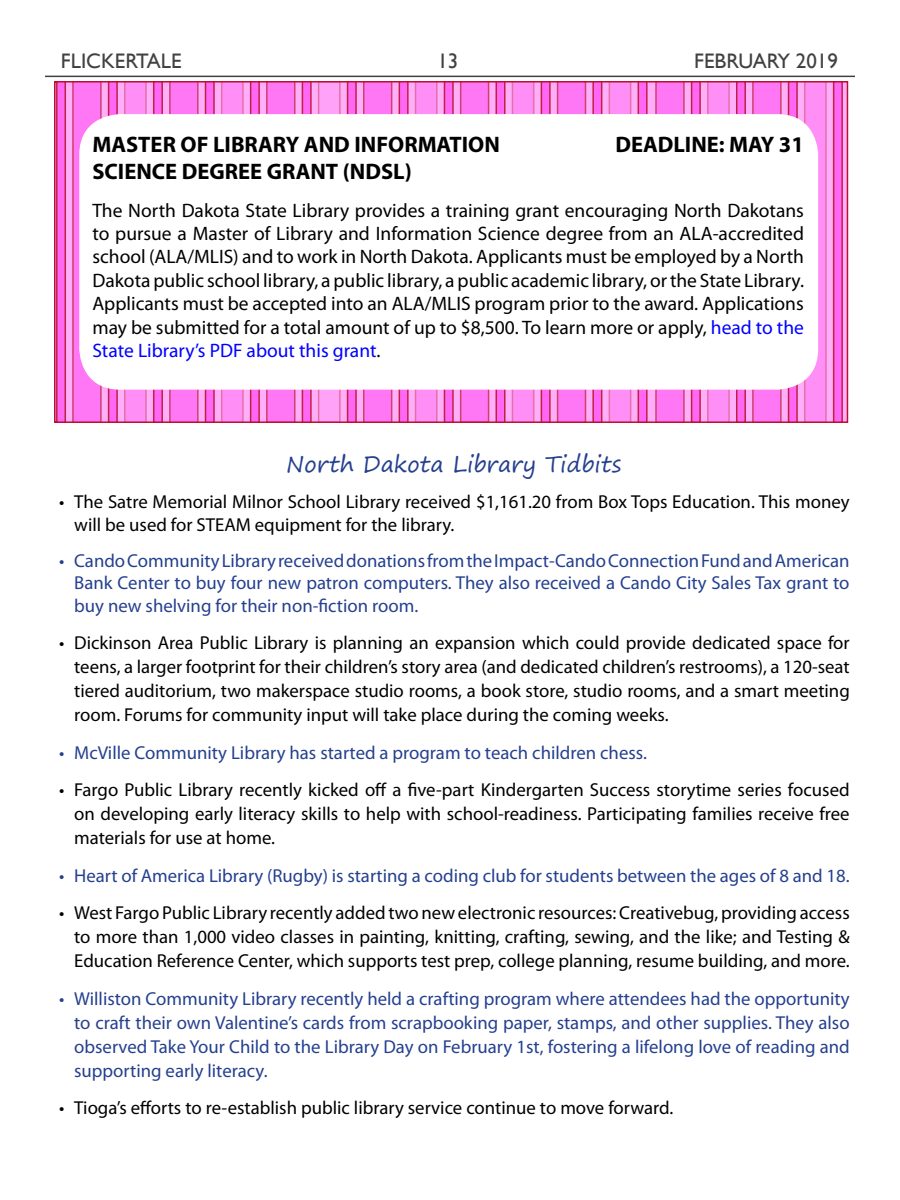
<style>
.page{position:relative;width:900px;height:1200px;background:#fff}
.page>*{position:absolute;margin:0;border:0;box-sizing:border-box;transform-origin:0 0}
.t1{font:700 22.5px "Myriad Pro";color:#000}
.t2{font:22.5px "Segoe Print";color:#25408f}
.t3{font:21px "Gill Sans";color:#414042}
.t4{font:19.5px/23.4px "Myriad Pro";color:#000;text-align:justify}
.t5{font:18.75px/24px "Myriad Pro";color:#000;text-align:justify}
.t6{font:18.75px/24px "Myriad Pro";color:#25408f;text-align:justify}
.s1{color:#00f}
</style>
<div class="page">
<hr style="left:45px;top:76px;width:810px;height:1px;background:#414042">
<div style="left:54px;top:81px;width:794px;height:342px;background:#ffaff9;border:2px solid #bc0f31"></div>
<svg style="left:72px;top:81px;width:30px;height:342px;fill:#ff77f5"></svg>
<svg style="left:266px;top:81px;width:29px;height:342px;fill:#ff77f5"></svg>
<svg style="left:460px;top:81px;width:29px;height:342px;fill:#ff77f5"></svg>
<svg style="left:655px;top:81px;width:30px;height:342px;fill:#ff77f5"></svg>
<svg style="left:169px;top:81px;width:30px;height:342px;fill:#ff77f5"></svg>
<svg style="left:363px;top:81px;width:29px;height:342px;fill:#ff77f5"></svg>
<svg style="left:557px;top:81px;width:29px;height:342px;fill:#ff77f5"></svg>
<svg style="left:752px;top:81px;width:30px;height:342px;fill:#ff77f5"></svg>
<svg style="left:124px;top:81px;width:23px;height:342px;fill:#ff8ff7"></svg>
<div style="left:319px;top:82px;width:21px;height:340px;background:#ffa2f8"></div>
<svg style="left:512px;top:81px;width:22px;height:342px"></svg>
<svg style="left:707px;top:81px;width:23px;height:342px;fill:#ff8ff7"></svg>
<svg style="left:221px;top:81px;width:23px;height:342px;fill:#ff8ff7"></svg>
<svg style="left:415px;top:81px;width:23px;height:342px;fill:#ff8ff7"></svg>
<div style="left:609px;top:81px;width:22px;height:342px;background:#ff8ff7"></div>
<svg style="left:804px;top:81px;width:23px;height:342px;fill:#ff8ff7"></svg>
<div style="left:108px;top:81px;width:10px;height:342px;background:#ff67f4;border:2px solid #bc0f31"></div>
<div style="left:302px;top:81px;width:10px;height:342px;background:#ff67f4;border:2px solid #bc0f31"></div>
<div style="left:496px;top:81px;width:10px;height:342px;background:#ff67f4;border:2px solid #bc0f31"></div>
<div style="left:691px;top:81px;width:10px;height:342px;background:#ff67f4;border:2px solid #bc0f31"></div>
<div style="left:205px;top:81px;width:10px;height:342px;background:#ff67f4;border:2px solid #bc0f31"></div>
<div style="left:399px;top:81px;width:10px;height:342px;background:#ff67f4;border:2px solid #bc0f31"></div>
<div style="left:592px;top:81px;width:10px;height:342px;background:#ff67f4;border:2px solid #bc0f31"></div>
<div style="left:788px;top:81px;width:10px;height:342px;background:#ff67f4;border:2px solid #bc0f31"></div>
<div style="left:153px;top:81px;width:10px;height:342px;background:#ff67f4;border:2px solid #bc0f31"></div>
<div style="left:347px;top:81px;width:10px;height:342px;background:#ff67f4;border:2px solid #bc0f31"></div>
<div style="left:541px;top:81px;width:10px;height:342px;background:#ff67f4;border:2px solid #bc0f31"></div>
<div style="left:736px;top:81px;width:10px;height:342px;background:#ff67f4;border:2px solid #bc0f31"></div>
<div style="left:250px;top:81px;width:10px;height:342px;background:#ff67f4;border:2px solid #bc0f31"></div>
<div style="left:444px;top:81px;width:10px;height:342px;background:#ff67f4;border:2px solid #bc0f31"></div>
<div style="left:638px;top:81px;width:10px;height:342px;background:#ff67f4;border:2px solid #bc0f31"></div>
<div style="left:833px;top:81px;width:10px;height:342px;background:#ff67f4;border:2px solid #bc0f31"></div>
<div style="left:80px;top:115px;width:737px;height:274px;background:#fff;border-radius:40px"></div>
<div style="left:79px;top:114px;width:739px;height:276px;border:2px solid #fff;border-radius:40px"></div>
<div style="left:56px;top:81px;width:10px;height:342px;background:#ff67f4;border:2px solid #bc0f31"></div>
<p class="t3" style="left:61px;top:49px;width:122px">FLICKERTALE</p>
<p class="t3" style="left:437px;top:49px;width:22px">13</p>
<p class="t3" style="left:694px;top:49px;width:145px">FEBRUARY 2019</p>
<p class="t1" style="left:92px;top:130px;width:409px">MASTER OF LIBRARY AND INFORMATION</p>
<p class="t1" style="left:615px;top:130px;width:190px">DEADLINE: MAY 31</p>
<p class="t1" style="left:92px;top:157px;width:321px">SCIENCE DEGREE GRANT (NDSL)</p>
<p class="t4" style="left:92px;top:198px;width:713px">The North Dakota State Library provides a training grant encouraging North Dakotans to pursue a Master of Library and Information Science degree from an ALA-accredited school (ALA/MLIS) and to work in North Dakota. Applicants must be employed by a North Dakota public school library, a public library, a public academic library, or the State Library.<br>Applicants must be accepted into an ALA/MLIS program prior to the award. Applications may be submitted for a total amount of up to $8,500. To learn more or apply, <span class="s1">head to the State Library’s PDF about this grant</span>.</p>
<p class="t2" style="left:286px;top:444px;width:337px">North Dakota Library Tidbits</p>
<p class="t5" style="left:74px;top:490px;width:777px;line-height:22.5px;text-indent:-15px">• The Satre Memorial Milnor School Library received $1,161.20 from Box Tops Education. This money will be used for STEAM equipment for the library.</p>
<p class="t6" style="left:74px;top:549px;width:777px;line-height:22.5px;text-indent:-15px">• Cando Community Library received donations from the Impact-Cando Connection Fund and American Bank Center to buy four new patron computers. They also received a Cando City Sales Tax grant to buy new shelving for their non-fiction room.</p>
<p class="t5" style="left:74px;top:631px;width:777px;text-indent:-15px">• Dickinson Area Public Library is planning an expansion which could provide dedicated space for teens, a larger footprint for their children’s story area (and dedicated children’s restrooms), a 120-seat tiered auditorium, two makerspace studio rooms, a book store, studio rooms, and a smart meeting room. Forums for community input will take place during the coming weeks.</p>
<p class="t6" style="left:59px;top:740px;width:589px">• McVille Community Library has started a program to teach children chess.</p>
<p class="t5" style="left:74px;top:778px;width:777px;text-indent:-15px">• Fargo Public Library recently kicked off a five-part Kindergarten Success storytime series focused on developing early literacy skills to help with school-readiness. Participating families receive free materials for use at home.</p>
<p class="t6" style="left:59px;top:863px;width:792px">• Heart of America Library (Rugby) is starting a coding club for students between the ages of 8 and 18.</p>
<p class="t5" style="left:74px;top:901px;width:777px;text-indent:-15px">• West Fargo Public Library recently added two new electronic resources: Creativebug, providing access to more than 1,000 video classes in painting, knitting, crafting, sewing, and the like; and Testing &amp; Education Reference Center, which supports test prep, college planning, resume building, and more.</p>
<p class="t6" style="left:74px;top:986px;width:777px;text-indent:-15px">• Williston Community Library recently held a crafting program where attendees had the opportunity to craft their own Valentine’s cards from scrapbooking paper, stamps, and other supplies. They also observed Take Your Child to the Library Day on February 1st, fostering a lifelong love of reading and supporting early literacy.</p>
<p class="t5" style="left:59px;top:1096px;width:616px">• Tioga’s efforts to re-establish public library service continue to move forward.</p>
</div>
